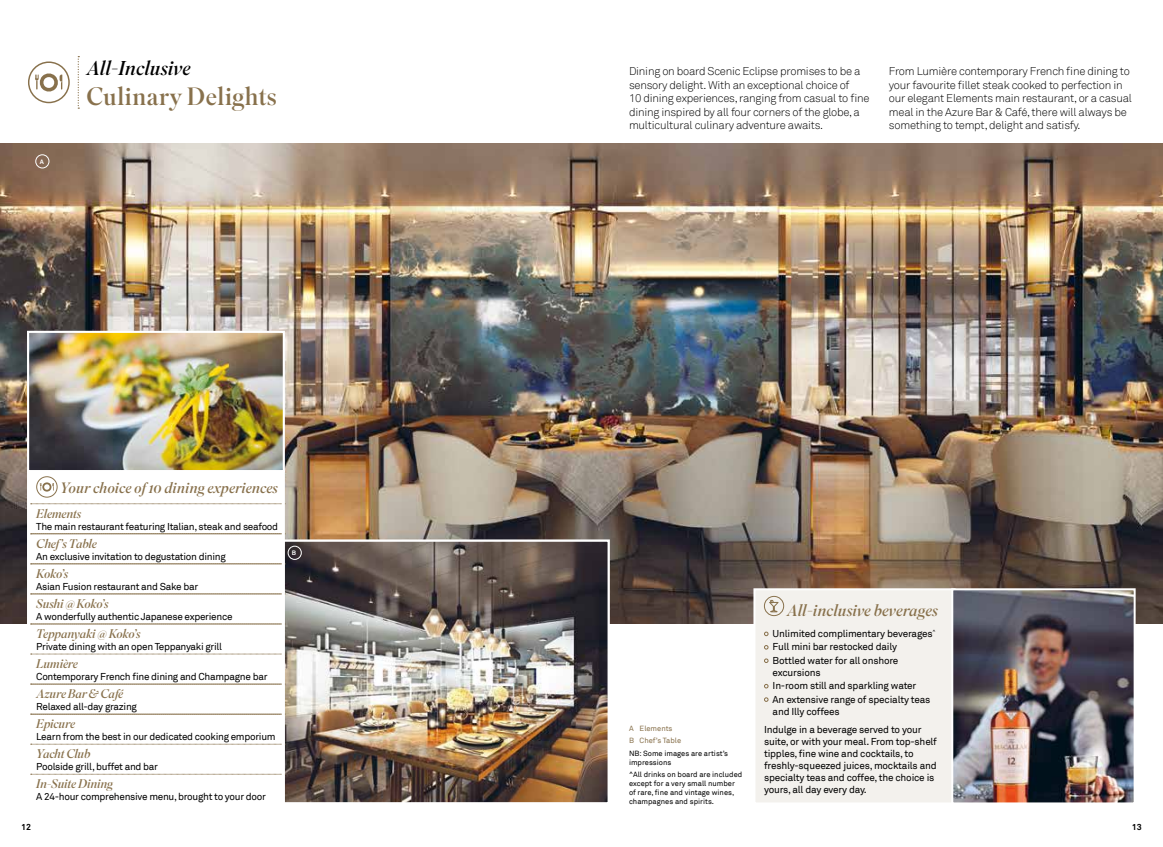
<style>
.page{position:relative;width:1163px;height:847px;background:#fff}
.page>*{position:absolute;margin:0;border:0;box-sizing:border-box;transform-origin:0 0}
.t1{font:25px "Superior Title";color:#88714c}
.t2{font:italic 20px "Superior Title";color:#000}
.t3{font:italic 16.25px "Superior Title";color:#88714c}
.t4{font:italic 15px "Superior Title";color:#88714c}
.t5{font:italic 12.5px "Superior Title";letter-spacing:-.02em;color:#88714c}
.t6{font:300 11.25px/13.5px "Akkurat";letter-spacing:-.02em;color:#000}
.t7{font:10px/13.4px "Akkurat";letter-spacing:-.03em;color:#000}
.t8{font:700 8.75px "Akkurat";color:#000}
.t9{font:7.5px/9px "Akkurat";color:#000}
.t10{font:7.5px/12.5px "Akkurat";color:#88714c}
.t11{font:700 6.38px "Akkurat";color:#fff}
</style>
<div class="page">
<img style="left:0;top:144px;width:1162px;height:480px">
<div style="left:35px;top:154px;width:14px;height:14px;border:1px solid #fff;border-radius:50%"></div>
<svg style="left:78px;top:56px;width:1px;height:53px"></svg>
<img style="left:285px;top:542px;width:321px;height:259px">
<div style="left:282px;top:539px;width:327px;height:265px;border:2px solid #fff"></div>
<div style="left:288px;top:546px;width:13px;height:14px;border:1px solid #fff;border-radius:50%"></div>
<div style="left:28px;top:61px;width:42px;height:42px;border:1px solid #88714c;border-radius:50%"></div>
<svg style="left:35px;top:73px;width:27px;height:19px"></svg>
<img style="left:30px;top:334px;width:252px;height:135px">
<div style="left:27px;top:331px;width:258px;height:141px;border:2px solid #fff"></div>
<div style="left:29px;top:472px;width:254px;height:339px;background:#fff"></div>
<svg style="left:31px;top:594px;width:250px;height:1px"></svg>
<svg style="left:31px;top:624px;width:250px;height:1px"></svg>
<svg style="left:31px;top:534px;width:250px;height:1px"></svg>
<svg style="left:31px;top:503px;width:250px;height:1px"></svg>
<svg style="left:31px;top:654px;width:250px;height:1px"></svg>
<svg style="left:31px;top:744px;width:250px;height:1px"></svg>
<svg style="left:31px;top:774px;width:250px;height:1px"></svg>
<svg style="left:31px;top:564px;width:250px;height:1px"></svg>
<svg style="left:31px;top:684px;width:250px;height:1px"></svg>
<svg style="left:31px;top:714px;width:250px;height:1px"></svg>
<div style="left:36px;top:476px;width:21px;height:21px;border:1px solid #88714c;border-radius:50%"></div>
<svg style="left:40px;top:482px;width:14px;height:10px"></svg>
<div style="left:754px;top:589px;width:200px;height:214px;background:#f3f1ed"></div>
<svg style="left:769px;top:599px;width:10px;height:13px"></svg>
<div style="left:764px;top:596px;width:20px;height:20px;border:1px solid #88714c;border-radius:50%"></div>
<svg style="left:764px;top:632px;width:4px;height:4px"></svg>
<svg style="left:764px;top:645px;width:4px;height:4px"></svg>
<svg style="left:764px;top:658px;width:4px;height:5px"></svg>
<svg style="left:764px;top:684px;width:4px;height:4px"></svg>
<svg style="left:764px;top:697px;width:4px;height:5px"></svg>
<div style="left:753px;top:588px;width:202px;height:216px;border:2px solid #fff"></div>
<img style="left:954px;top:591px;width:178px;height:210px">
<div style="left:951px;top:588px;width:184px;height:216px;border:2px solid #fff"></div>
<p class="t11" style="left:40px;top:157px;width:6px">A</p>
<h2 class="t2" style="left:86px;top:56px;width:105px">All-Inclusive</h2>
<h1 class="t1" style="left:86px;top:81px;width:192px">Culinary Delights</h1>
<h3 class="t4" style="left:60px;top:479px;width:219px">Your choice of 10 dining experiences</h3>
<p class="t5" style="left:36px;top:506px;width:46px">Elements</p>
<p class="t7" style="left:36px;top:520px;width:243px">The main restaurant featuring Italian, steak and seafood</p>
<p class="t5" style="left:36px;top:536px;width:62px">Chef’s Table</p>
<p class="t7" style="left:36px;top:550px;width:191px">An exclusive invitation to degustation dining</p>
<p class="t5" style="left:36px;top:566px;width:33px">Koko’s</p>
<p class="t7" style="left:36px;top:580px;width:163px">Asian Fusion restaurant and Sake bar</p>
<p class="t5" style="left:36px;top:596px;width:74px">Sushi @ Koko’s</p>
<p class="t7" style="left:36px;top:610px;width:198px">A wonderfully authentic Japanese experience</p>
<p class="t5" style="left:36px;top:626px;width:106px">Teppanyaki @ Koko’s</p>
<p class="t7" style="left:36px;top:640px;width:187px">Private dining with an open Teppanyaki grill</p>
<p class="t5" style="left:36px;top:656px;width:43px">Lumière</p>
<p class="t7" style="left:36px;top:670px;width:233px">Contemporary French fine dining and Champagne bar</p>
<p class="t5" style="left:36px;top:686px;width:89px">Azure Bar &amp; Café</p>
<p class="t7" style="left:36px;top:700px;width:102px">Relaxed all-day grazing</p>
<p class="t5" style="left:36px;top:716px;width:40px">Epicure</p>
<p class="t7" style="left:36px;top:730px;width:241px">Learn from the best in our dedicated cooking emporium</p>
<p class="t5" style="left:36px;top:746px;width:56px">Yacht Club</p>
<p class="t7" style="left:36px;top:760px;width:123px">Poolside grill, buffet and bar</p>
<p class="t5" style="left:36px;top:776px;width:78px">In-Suite Dining</p>
<p class="t7" style="left:36px;top:790px;width:231px">A 24-hour comprehensive menu, brought to your door</p>
<p class="t11" style="left:292px;top:549px;width:6px">B</p>
<p class="t6" style="left:629px;top:65px;width:242px">Dining on board Scenic Eclipse promises to be a sensory delight. With an exceptional choice of<br>10 dining experiences, ranging from casual to fine dining inspired by all four corners of the globe, a multicultural culinary adventure awaits.</p>
<p class="t6" style="left:888px;top:65px;width:244px">From Lumière contemporary French fine dining to your favourite fillet steak cooked to perfection in our elegant Elements main restaurant, or a casual meal in the Azure Bar &amp; Café, there will always be something to tempt, delight and satisfy.</p>
<p class="t10" style="left:629px;top:722px;width:54px">A Elements<br>B Chef’s Table</p>
<p class="t9" style="left:629px;top:749px;width:101px">NB: Some images are artist’s impressions</p>
<p class="t9" style="left:629px;top:770px;width:115px">^All drinks on board are included except for a very small number of rare, fine and vintage wines, champagnes and spirits.</p>
<h3 class="t3" style="left:786px;top:600px;width:152px">All-inclusive beverages</h3>
<p class="t7" style="left:772px;top:627px;width:164px">Unlimited complimentary beverages<sup>^<br></sup>Full mini bar restocked daily<br>Bottled water for all onshore</p>
<p class="t7" style="left:772px;top:666px;width:159px">excursions<br>In-room still and sparkling water<br>An extensive range of specialty teas</p>
<p class="t7" style="left:764px;top:703px;width:159px;line-height:17.8px;text-indent:9px">and Illy coffees<br>Indulge in a beverage served to your</p>
<p class="t7" style="left:764px;top:735px;width:174px;line-height:12px">suite, or with your meal. From top-shelf tipples, fine wine and cocktails, to freshly-squeezed juices, mocktails and specialty teas and coffee, the choice is yours, all day every day.</p>
<p class="t8" style="left:21px;top:821px;width:11px">12</p>
<p class="t8" style="left:1131px;top:821px;width:11px">13</p>
</div>
